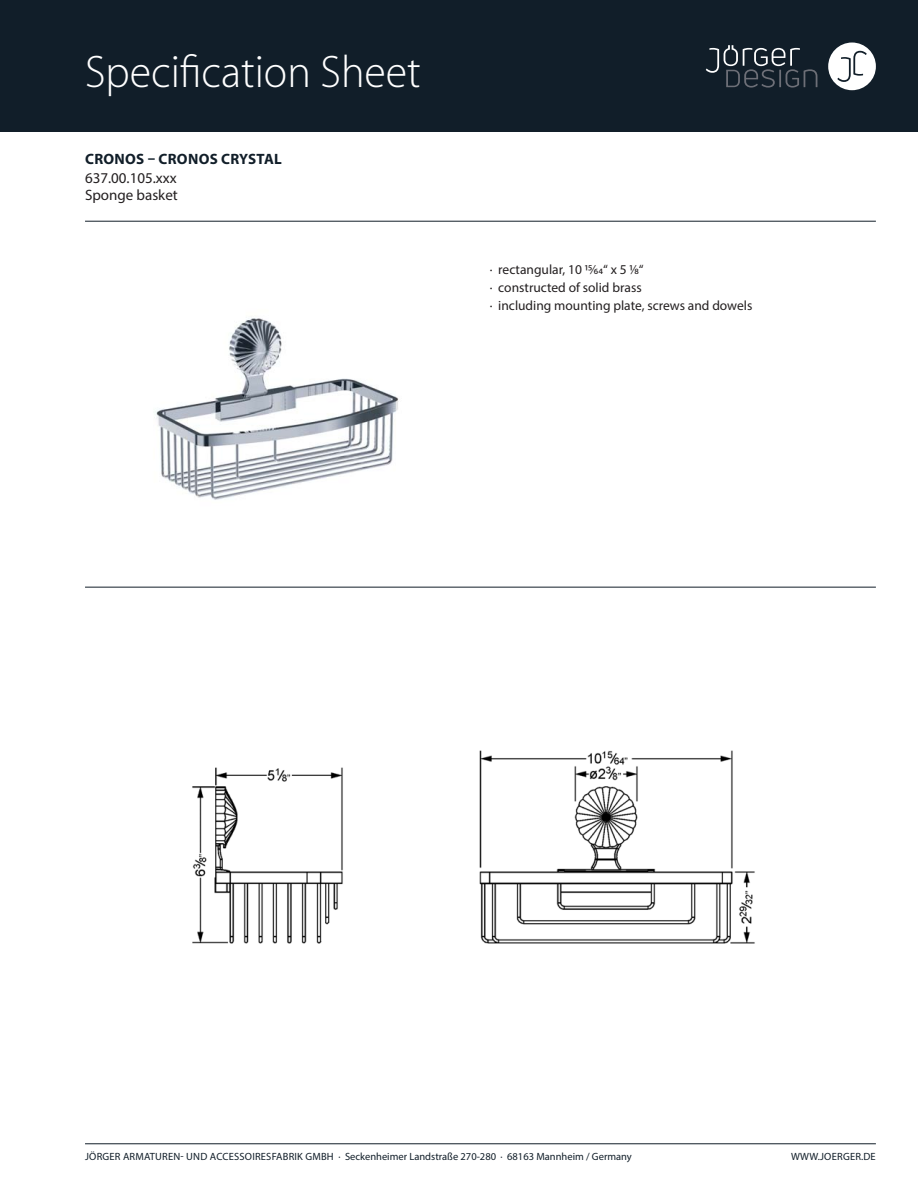
<style>
.page{position:relative;width:918px;height:1188px;background:#fff}
.page>*{position:absolute;margin:0;border:0;box-sizing:border-box;transform-origin:0 0}
.t1{font:100 45px "Myriad Set Pro";color:#fff}
.t2{font:15px "Myriad Pro";color:#231f20}
.t3{font:700 15px "Myriad Pro";letter-spacing:.02em;color:#111e29}
.t4{font:13.5px/18px "Myriad Pro";color:#231f20}
.t5{font:10.5px "Myriad Pro";letter-spacing:.015em;color:#111e29}
</style>
<div class="page">
<div style="left:0;top:0;width:918px;height:132px;background:#111e29"></div>
<div style="left:828px;top:43px;width:48px;height:47px;background:#fff;border-radius:50%"></div>
<svg style="left:837px;top:51px;width:30px;height:31px"></svg>
<svg style="left:706px;top:45px;width:111px;height:43px"></svg>
<hr style="left:85px;top:1143px;width:791px;height:1px;background:#111e29">
<hr style="left:85px;top:221px;width:791px;height:1px;background:#111e29">
<hr style="left:85px;top:587px;width:791px;height:1px;background:#111e29">
<img style="left:155px;top:318px;width:244px;height:182px">
<img style="left:192px;top:750px;width:563px;height:194px">
<h1 class="t1" style="left:85px;top:50px;width:337px">Specification Sheet</h1>
<h2 class="t3" style="left:85px;top:154px;width:198px">CRONOS – CRONOS CRYSTAL</h2>
<h2 class="t2" style="left:85px;top:172px;width:93px">637.00.105.xxx</h2>
<h2 class="t2" style="left:85px;top:190px;width:94px">Sponge basket</h2>
<p class="t4" style="left:490px;top:262px;width:264px">· rectangular, 10 15⁄64“ x 5 1⁄8“<br>· constructed of solid brass<br>· including mounting plate, screws and dowels</p>
<p class="t5" style="left:85px;top:1153px;width:548px">JÖRGER ARMATUREN- UND ACCESSOIRESFABRIK GMBH · Seckenheimer Landstraße 270-280 · 68163 Mannheim / Germany</p>
<p class="t5" style="left:791px;top:1153px;width:86px">WWW.JOERGER.DE</p>
</div>
